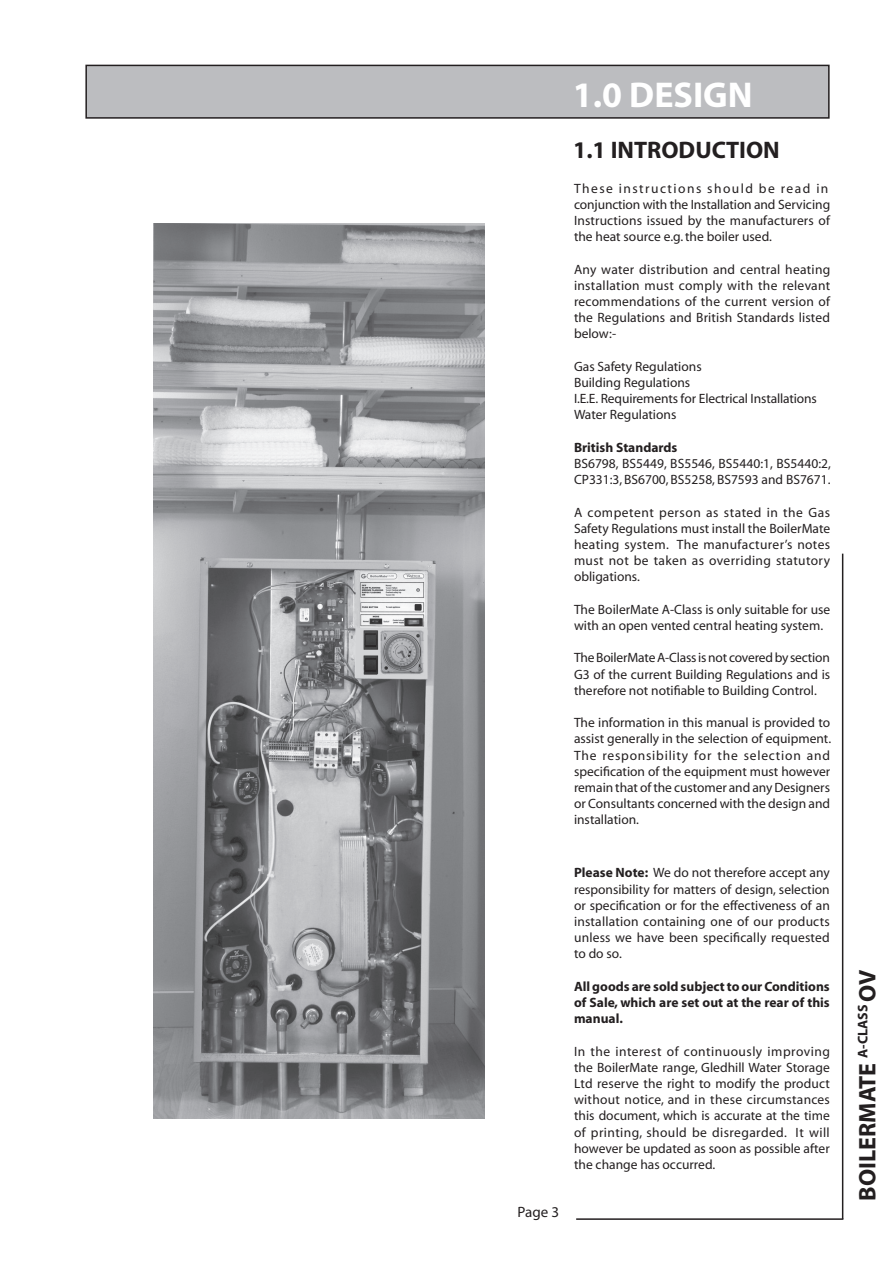
<style>
.page{position:relative;width:893px;height:1263px;background:#fff}
.page>*{position:absolute;margin:0;border:0;box-sizing:border-box;transform-origin:0 0}
.t1{font:700 36px "Myriad";color:#fff}
.t2{font:700 24px "Myriad";color:#231f20}
.t3{font:15px "Myriad";color:#231f20}
.t4{font:13.5px/16.2px "Myriad";color:#231f20;text-align:justify}
.t5{font:700 13.5px/16.2px "Myriad";color:#231f20;text-align:justify}
.s1{font-weight:700}
</style>
<div class="page">
<hr style="left:576px;top:1218px;width:267px;height:2px;background:#231f20">
<hr style="left:842px;top:554px;width:1px;height:665px;background:#231f20">
<div style="left:86px;top:65px;width:743px;height:53px;background:#bcbdc0"></div>
<div style="left:85px;top:65px;width:745px;height:54px;border:2px solid #231f20"></div>
<img style="left:153px;top:223px;width:331px;height:895px">
<h1 class="t1" style="left:573px;top:76px;width:181px">1.0 DESIGN</h1>
<h2 class="t2" style="left:573px;top:138px;width:208px">1.1 INTRODUCTION</h2>
<p class="t4" style="left:574px;top:181px;width:258px;text-align:left">These instructions should be read in conjunction with the Installation and Servicing Instructions issued by the manufacturers of the heat source e.g. the boiler used.</p>
<p class="t4" style="left:574px;top:262px;width:258px">Any water distribution and central heating installation must comply with the relevant recommendations of the current version of the Regulations and British Standards listed below:-</p>
<p class="t4" style="left:574px;top:359px;width:244px;text-align:left">Gas Safety Regulations<br>Building Regulations<br>I.E.E. Requirements for Electrical Installations<br>Water Regulations</p>
<p class="t5" style="left:574px;top:440px;width:105px">British Standards</p>
<p class="t4" style="left:574px;top:456px;width:258px">BS6798, BS5449, BS5546, BS5440:1, BS5440:2,<br>CP331:3, BS6700, BS5258, BS7593 and BS7671.</p>
<p class="t4" style="left:574px;top:505px;width:258px">A competent person as stated in the Gas Safety Regulations must install the BoilerMate heating system. The manufacturer’s notes must not be taken as overriding statutory obligations.</p>
<p class="t4" style="left:574px;top:602px;width:258px">The BoilerMate A-Class is only suitable for use with an open vented central heating system.</p>
<p class="t4" style="left:574px;top:650px;width:258px">The BoilerMate A-Class is not covered by section G3 of the current Building Regulations and is therefore not notifiable to Building Control.</p>
<p class="t4" style="left:574px;top:715px;width:259px">The information in this manual is provided to assist generally in the selection of equipment.<br>The responsibility for the selection and specification of the equipment must however remain that of the customer and any Designers or Consultants concerned with the design and installation.</p>
<p class="t3" style="left:518px;top:1205px;width:43px">Page 3</p>
<p class="t4" style="left:574px;top:865px;width:257px"><span class="s1">Please Note:</span> We do not therefore accept any responsibility for matters of design, selection or specification or for the effectiveness of an installation containing one of our products unless we have been specifically requested to do so.</p>
<p class="t5" style="left:574px;top:978px;width:257px">All goods are sold subject to our Conditions of Sale, which are set out at the rear of this manual.</p>
<p class="t4" style="left:574px;top:1043px;width:257px">In the interest of continuously improving the BoilerMate range, Gledhill Water Storage Ltd reserve the right to modify the product without notice, and in these circumstances this document, which is accurate at the time of printing, should be disregarded. It will however be updated as soon as possible after the change has occurred.</p>
<h2 class="t2" style="left:855px;top:1201px;width:232px;rotate:-90deg">BOILERMATE <sup>A-CLASS</sup> OV</h2>
</div>
